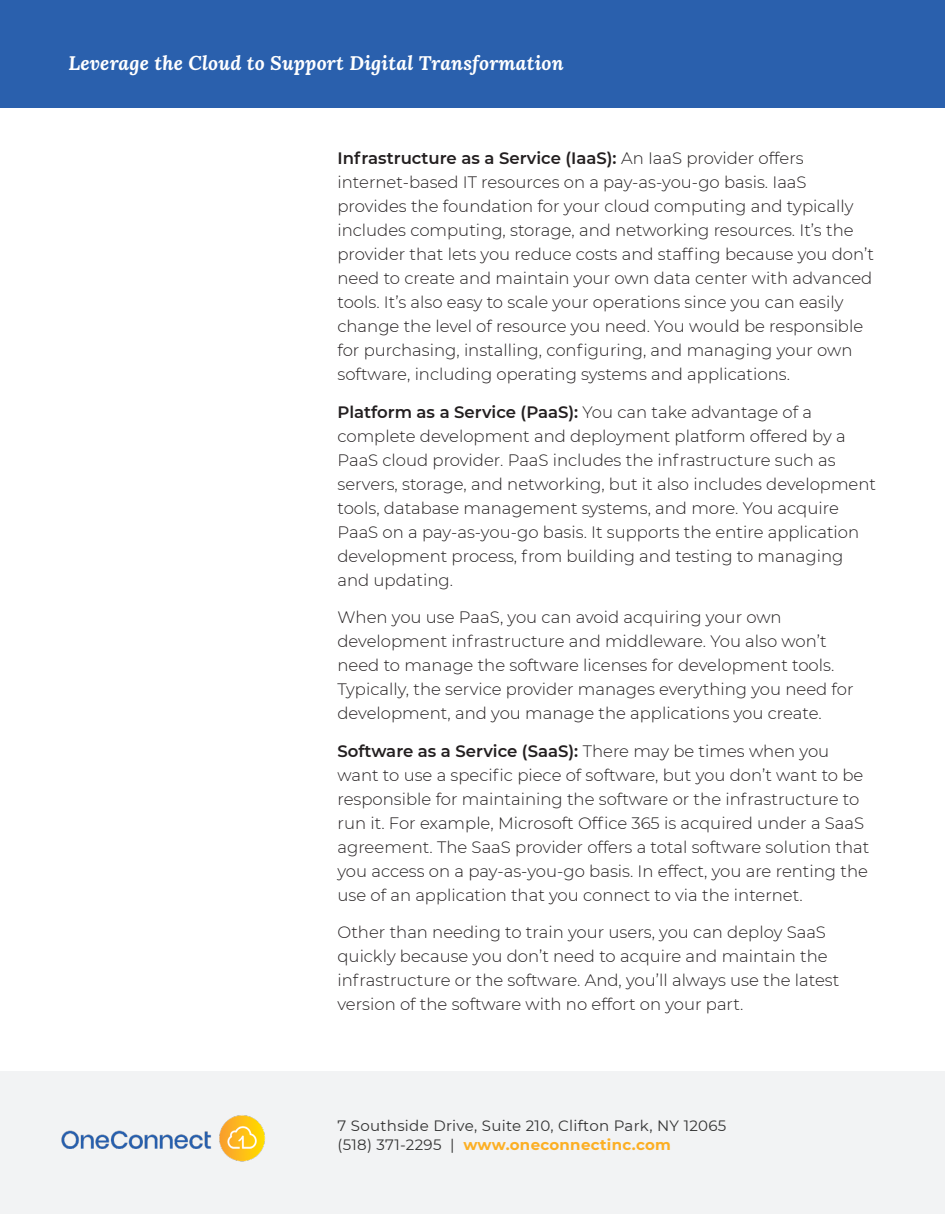
<style>
.page{position:relative;width:945px;height:1215px;background:#fff}
.page>*{position:absolute;margin:0;border:0;box-sizing:border-box;transform-origin:0 0}
.t1{font:italic 700 19.5px "Lora";letter-spacing:.01em;color:#fff}
.t2{font:300 16.5px/24px "Montserrat";color:#231f20}
.t3{font:15px/19.5px "Montserrat";letter-spacing:.02em;color:#333}
.s1{font-weight:600}
.s2{font-weight:700;color:#fcaf24}
</style>
<div class="page">
<div style="left:0;top:0;width:945px;height:108px;background:#2a60ad"></div>
<div style="left:1px;top:1072px;width:944px;height:142px;background:#f2f3f4"></div>
<img style="left:61px;top:1115px;width:204px;height:47px">
<p class="t1" style="left:69px;top:49px;width:497px">Leverage the Cloud to Support Digital Transformation</p>
<p class="t2" style="left:338px;top:146px;width:538px"><span class="s1">Infrastructure as a Service (IaaS):</span> An IaaS provider offers internet-based IT resources on a pay-as-you-go basis. IaaS provides the foundation for your cloud computing and typically includes computing, storage, and networking resources. It’s the provider that lets you reduce costs and staffing because you don’t need to create and maintain your own data center with advanced tools. It’s also easy to scale your operations since you can easily change the level of resource you need. You would be responsible for purchasing, installing, configuring, and managing your own software, including operating systems and applications.</p>
<p class="t2" style="left:338px;top:399px;width:540px"><span class="s1">Platform as a Service (PaaS):</span> You can take advantage of a complete development and deployment platform offered by a PaaS cloud provider. PaaS includes the infrastructure such as servers, storage, and networking, but it also includes development tools, database management systems, and more. You acquire PaaS on a pay-as-you-go basis. It supports the entire application development process, from building and testing to managing and updating.</p>
<p class="t2" style="left:338px;top:605px;width:518px">When you use PaaS, you can avoid acquiring your own development infrastructure and middleware. You also won’t need to manage the software licenses for development tools.<br>Typically, the service provider manages everything you need for development, and you manage the applications you create.</p>
<p class="t2" style="left:338px;top:738px;width:533px"><span class="s1">Software as a Service (SaaS):</span> There may be times when you want to use a specific piece of software, but you don’t want to be responsible for maintaining the software or the infrastructure to run it. For example, Microsoft Office 365 is acquired under a SaaS agreement. The SaaS provider offers a total software solution that you access on a pay-as-you-go basis. In effect, you are renting the use of an application that you connect to via the internet.</p>
<p class="t2" style="left:338px;top:920px;width:503px">Other than needing to train your users, you can deploy SaaS quickly because you don’t need to acquire and maintain the infrastructure or the software. And, you’ll always use the latest version of the software with no effort on your part.</p>
<p class="t3" style="left:338px;top:1115px;width:390px">7 Southside Drive, Suite 210, Clifton Park, NY 12065 (518) 371-2295 | <span class="s2">www.oneconnectinc.com</span></p>
</div>
